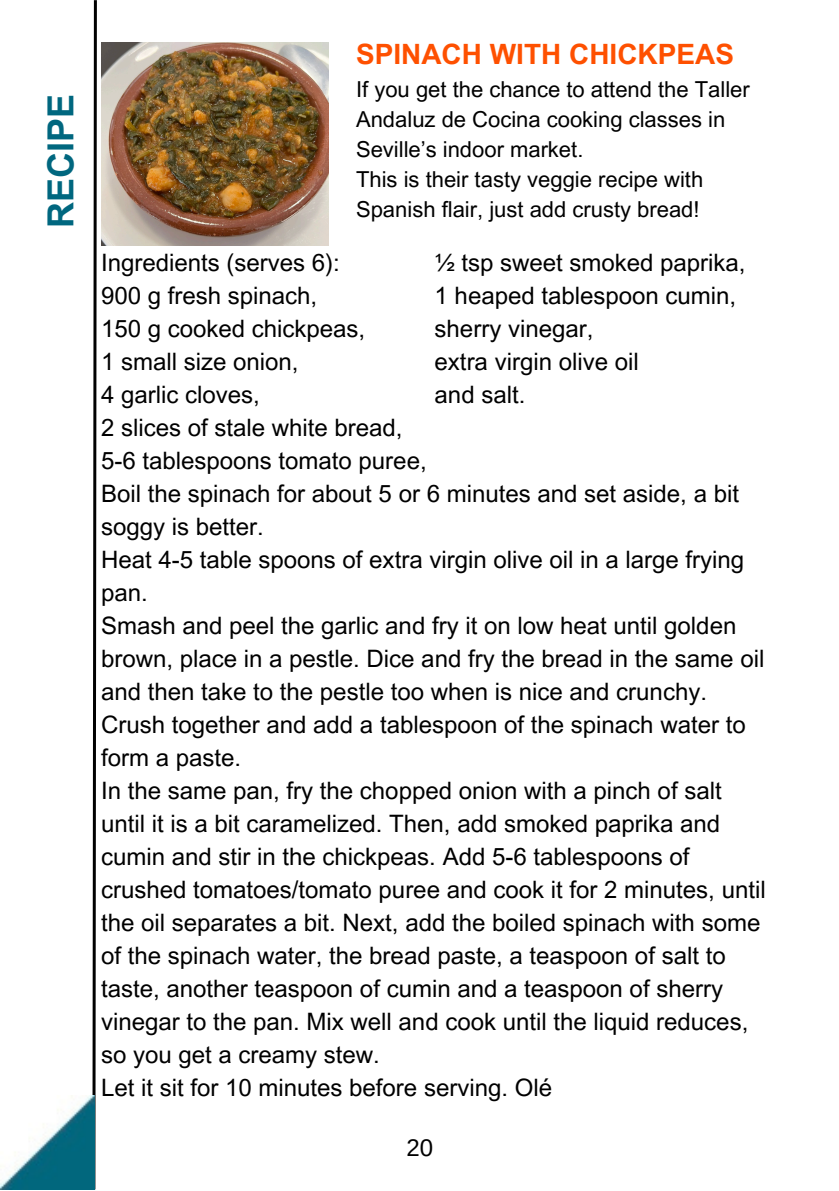
<style>
.page{position:relative;width:839px;height:1191px;background:#fff}
.page>*{position:absolute;margin:0;border:0;box-sizing:border-box;transform-origin:0 0}
.t1{font:700 36px "Arial MT Pro";color:#00677f}
.t2{font:700 28px "Arial MT Pro";color:#fe5000}
.t3{font:24px/33px "Arial MT Pro";color:#000}
.t4{font:24px "Arimo";color:#000}
.t5{font:22px/30px "Arial MT Pro";color:#000}
</style>
<div class="page">
<img style="left:102px;top:43px;width:226px;height:202px">
<svg style="left:92px;top:0;width:5px;height:1190px"></svg>
<img style="left:0;top:1095px;width:95px;height:95px">
<p class="t1" style="left:47px;top:228px;width:136px;rotate:-90deg">RECIPE</p>
<p class="t2" style="left:356px;top:44px;width:379px">SPINACH WITH CHICKPEAS</p>
<p class="t5" style="left:356px;top:77px;width:395px">If you get the chance to attend the Taller<br>Andaluz de Cocina cooking classes in<br>Seville’s indoor market.</p>
<p class="t5" style="left:356px;top:167px;width:348px">This is their tasty veggie recipe with<br>Spanish flair, just add crusty bread!</p>
<p class="t3" style="left:434px;top:249px;width:312px">½ tsp sweet smoked paprika,</p>
<p class="t3" style="left:434px;top:282px;width:303px">1 heaped tablespoon cumin,</p>
<p class="t3" style="left:434px;top:315px;width:160px">sherry vinegar,</p>
<p class="t3" style="left:434px;top:348px;width:206px">extra virgin olive oil</p>
<p class="t3" style="left:434px;top:381px;width:92px">and salt.</p>
<p class="t3" style="left:101px;top:249px;width:240px">Ingredients (serves 6):</p>
<p class="t3" style="left:101px;top:282px;width:218px">900 g fresh spinach,</p>
<p class="t3" style="left:101px;top:315px;width:266px">150 g cooked chickpeas,</p>
<p class="t3" style="left:101px;top:348px;width:199px">1 small size onion,</p>
<p class="t3" style="left:101px;top:381px;width:160px">4 garlic cloves,</p>
<p class="t3" style="left:101px;top:414px;width:303px">2 slices of stale white bread,</p>
<p class="t3" style="left:101px;top:447px;width:327px">5-6 tablespoons tomato puree,</p>
<p class="t3" style="left:101px;top:480px;width:639px">Boil the spinach for about 5 or 6 minutes and set aside, a bit soggy is better.</p>
<p class="t3" style="left:101px;top:546px;width:644px">Heat 4-5 table spoons of extra virgin olive oil in a large frying pan.</p>
<p class="t3" style="left:101px;top:612px;width:664px">Smash and peel the garlic and fry it on low heat until golden brown, place in a pestle. Dice and fry the bread in the same oil and then take to the pestle too when is nice and crunchy.<br>Crush together and add a tablespoon of the spinach water to form a paste.</p>
<p class="t3" style="left:101px;top:777px;width:666px">In the same pan, fry the chopped onion with a pinch of salt until it is a bit caramelized. Then, add smoked paprika and cumin and stir in the chickpeas. Add 5-6 tablespoons of crushed tomatoes/tomato puree and cook it for 2 minutes, until the oil separates a bit. Next, add the boiled spinach with some of the spinach water, the bread paste, a teaspoon of salt to taste, another teaspoon of cumin and a teaspoon of sherry vinegar to the pan. Mix well and cook until the liquid reduces, so you get a creamy stew.</p>
<p class="t3" style="left:101px;top:1074px;width:452px">Let it sit for 10 minutes before serving. Olé</p>
<p class="t4" style="left:406px;top:1134px;width:28px">20</p>
</div>
